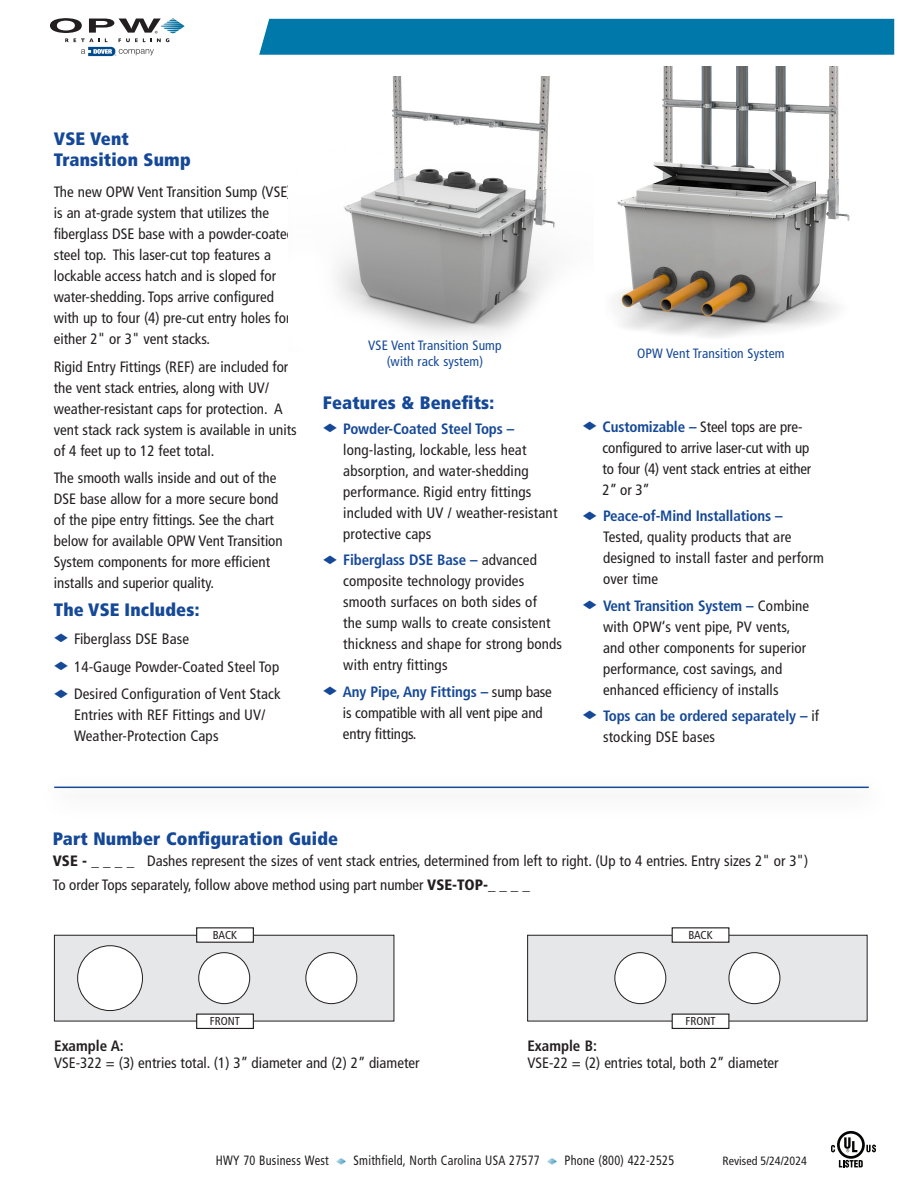
<style>
.page{position:relative;width:918px;height:1188px;background:#fff}
.page>*{position:absolute;margin:0;border:0;box-sizing:border-box;transform-origin:0 0}
.Purple_product_pg_headline{font:900 condensed 18px/21px "Frutiger LT Std";letter-spacing:.01em;color:#154897}
.body{font:condensed 15px/21px "Frutiger LT Std";color:#231f20}
.bullet_text{font:condensed 15px/21px "Frutiger LT Std";letter-spacing:.01em;color:#231f20}
.bullet_text-2{font:condensed 15px/21px "Frutiger LT Std";letter-spacing:-.01em;color:#231f20}
.bullet_text-3{font:700 condensed 15px/21px "Frutiger LT Std";letter-spacing:-.01em;color:#154897}
.body-2{font:700 condensed 15px "Frutiger LT Std";color:#231f20}
.t1{font:condensed 13.5px "Frutiger LT Std";letter-spacing:.02em;color:#231f20;scale:.91 1}
.Purple_product_pg_headline-2{font:condensed 13.5px/16.2px "Frutiger LT Std";letter-spacing:.01em;color:#154897;text-align:center}
.t2{font:condensed 12px "Frutiger LT Std";color:#231f20}
.t3{font:condensed 11.55px "Frutiger LT Std";color:#231f20}
.s1{color:#154897}
.s2{font-weight:700;color:#154897}
.s3{font-weight:400;color:#231f20}
.s4{font-weight:900}
</style>
<div class="page">
<img style="left:616px;top:66px;width:234px;height:271px">
<img style="left:337px;top:76px;width:218px;height:260px">
<div style="left:54px;top:935px;width:340px;height:86px;background:#e6e7e9"></div>
<div style="left:54px;top:935px;width:340px;height:86px;border:1px solid #231f20"></div>
<div style="left:78px;top:946px;width:65px;height:65px;background:#fff;border-radius:50%"></div>
<div style="left:77px;top:945px;width:66px;height:66px;border:1px solid #231f20;border-radius:50%"></div>
<div style="left:199px;top:953px;width:51px;height:51px;background:#fff;border-radius:50%"></div>
<div style="left:198px;top:952px;width:52px;height:52px;border:1px solid #231f20;border-radius:50%"></div>
<div style="left:306px;top:953px;width:51px;height:51px;background:#fff;border-radius:50%"></div>
<div style="left:305px;top:952px;width:52px;height:52px;border:1px solid #231f20;border-radius:50%"></div>
<div style="left:197px;top:928px;width:56px;height:14px;background:#fff"></div>
<div style="left:196px;top:927px;width:58px;height:16px;border:1px solid #231f20"></div>
<div style="left:197px;top:1014px;width:56px;height:14px;background:#fff"></div>
<div style="left:196px;top:1014px;width:58px;height:15px;border:1px solid #231f20"></div>
<div style="left:528px;top:935px;width:339px;height:86px;background:#e6e7e9"></div>
<div style="left:527px;top:935px;width:340px;height:86px;border:1px solid #231f20"></div>
<div style="left:615px;top:953px;width:51px;height:51px;background:#fff;border-radius:50%"></div>
<div style="left:614px;top:952px;width:52px;height:52px;border:1px solid #231f20;border-radius:50%"></div>
<div style="left:729px;top:953px;width:51px;height:51px;background:#fff;border-radius:50%"></div>
<div style="left:729px;top:952px;width:51px;height:52px;border:1px solid #231f20;border-radius:50%"></div>
<div style="left:672px;top:928px;width:57px;height:14px;background:#fff"></div>
<div style="left:672px;top:927px;width:57px;height:16px;border:1px solid #231f20"></div>
<div style="left:672px;top:1014px;width:57px;height:14px;background:#fff"></div>
<div style="left:672px;top:1014px;width:57px;height:15px;border:1px solid #231f20"></div>
<div style="left:40px;top:773px;width:851px;height:47px;background:#fbfbfb"></div>
<hr style="left:54px;top:787px;width:815px;height:1px;background:#154897">
<div style="left:259px;top:19px;width:635px;height:36px;background:#0078aa"></div>
<svg style="left:50px;top:18px;width:135px;height:38px"></svg>
<svg style="left:336px;top:1158px;width:10px;height:7px"></svg>
<svg style="left:547px;top:1158px;width:10px;height:7px"></svg>
<svg style="left:837px;top:1131px;width:28px;height:28px"></svg>
<div style="left:840px;top:1134px;width:22px;height:22px;background:#fff;border-radius:50%"></div>
<svg style="left:831px;top:1145px;width:4px;height:7px"></svg>
<svg style="left:844px;top:1137px;width:13px;height:15px"></svg>
<svg style="left:866px;top:1145px;width:10px;height:7px"></svg>
<svg style="left:839px;top:1160px;width:24px;height:8px"></svg>
<p class="Purple_product_pg_headline" style="left:54px;top:128px;width:138px">VSE Vent<br>Transition Sump</p>
<p class="body" style="left:54px;top:181px;width:242px">The new OPW Vent Transition Sump (VSE) is an at-grade system that utilizes the fiberglass DSE base with a powder-coated steel top. This laser-cut top features a lockable access hatch and is sloped for water-shedding. Tops arrive configured with up to four (4) pre-cut entry holes for either 2" or 3" vent stacks.</p>
<p class="body" style="left:54px;top:356px;width:244px">Rigid Entry Fittings (REF) are included for the vent stack entries, along with UV/ weather-resistant caps for protection. A vent stack rack system is available in units of 4 feet up to 12 feet total.</p>
<p class="body" style="left:54px;top:468px;width:230px">The smooth walls inside and out of the DSE base allow for a more secure bond of the pipe entry fittings. See the chart below for available OPW Vent Transition System components for more efficient installs and superior quality.</p>
<p class="Purple_product_pg_headline" style="left:54px;top:599px;width:147px">The VSE Includes:</p>
<p class="body" style="left:54px;top:628px;width:137px"><span class="s1">◆</span> Fiberglass DSE Base</p>
<p class="body" style="left:54px;top:656px;width:227px"><span class="s1">◆</span> 14-Gauge Powder-Coated Steel Top</p>
<p class="body" style="left:74px;top:684px;width:208px;text-indent:-20px"><span class="s1">◆</span> Desired Configuration of Vent Stack<br>Entries with REF Fittings and UV/<br>Weather-Protection Caps</p>
<p class="Purple_product_pg_headline-2" style="left:368px;top:337px;width:135px">VSE Vent Transition Sump (with rack system)</p>
<p class="Purple_product_pg_headline" style="left:323px;top:392px;width:173px">Features &amp; Benefits:</p>
<p class="bullet_text" style="left:343px;top:418px;width:216px;text-indent:-20px"><span class="s1">◆</span> <span class="s2">Powder-Coated Steel Tops – </span>long-lasting, lockable, less heat absorption, and water-shedding performance. Rigid entry fittings included with UV / weather-resistant protective caps</p>
<p class="bullet_text" style="left:343px;top:550px;width:220px;text-indent:-20px"><span class="s1">◆</span> <span class="s2">Fiberglass DSE Base –</span> advanced composite technology provides smooth surfaces on both sides of<br>the sump walls to create consistent thickness and shape for strong bonds with entry fittings</p>
<p class="bullet_text-2" style="left:343px;top:681px;width:211px;text-indent:-20px"><span class="s1">◆</span> <span class="s2">Any Pipe, Any Fittings –</span> sump base is compatible with all vent pipe and entry fittings.</p>
<p class="Purple_product_pg_headline-2" style="left:637px;top:345px;width:149px">OPW Vent Transition System</p>
<p class="bullet_text-2" style="left:603px;top:416px;width:210px;text-indent:-20px"><span class="s1">◆</span> <span class="s2">Customizable –</span> Steel tops are pre&shy;configured to arrive laser-cut with up to four (4) vent stack entries at either<br>2” or 3”</p>
<p class="bullet_text" style="left:603px;top:506px;width:222px;text-indent:-20px"><span class="s1">◆</span> <span class="s2">Peace-of-Mind Installations –<br></span>Tested, quality products that are designed to install faster and perform over time</p>
<p class="bullet_text" style="left:603px;top:595px;width:208px;text-indent:-20px"><span class="s1">◆</span> <span class="s2">Vent Transition System –</span> Combine with OPW‘s vent pipe, PV vents, and other components for superior performance, cost savings, and enhanced efficiency of installs</p>
<p class="bullet_text-3" style="left:603px;top:705px;width:218px;text-indent:-20px">◆ Tops can be ordered separately – <span class="s3">if stocking DSE bases</span></p>
<p class="Purple_product_pg_headline" style="left:53px;top:829px;width:287px">Part Number Configuration Guide</p>
<p class="body" style="left:53px;top:850px;width:757px"><span class="s4">VSE - _ _ _ _</span> Dashes represent the sizes of vent stack entries, determined from left to right. (Up to 4 entries. Entry sizes 2" or 3")</p>
<p class="body" style="left:53px;top:875px;width:479px">To order Tops separately, follow above method using part number <span class="s4">VSE-TOP-_ _ _ _</span></p>
<p class="t3" style="left:213px;top:928px;width:26px">BACK</p>
<p class="t3" style="left:688px;top:928px;width:26px">BACK</p>
<p class="t3" style="left:210px;top:1014px;width:32px">FRONT</p>
<p class="t3" style="left:686px;top:1014px;width:32px">FRONT</p>
<p class="body-2" style="left:54px;top:1037px;width:71px">Example A:</p>
<p class="body" style="left:54px;top:1053px;width:367px">VSE-322 = (3) entries total. (1) 3” diameter and (2) 2” diameter</p>
<p class="body-2" style="left:527px;top:1037px;width:71px">Example B:</p>
<p class="body" style="left:527px;top:1053px;width:253px">VSE-22 = (2) entries total, both 2” diameter</p>
<p class="t1" style="left:216px;top:1152px;width:125px">HWY 70 Business West</p>
<p class="t1" style="left:354px;top:1152px;width:206px">Smithfield, North Carolina USA 27577</p>
<p class="t1" style="left:565px;top:1152px;width:122px">Phone (800) 422-2525</p>
<p class="t2" style="left:723px;top:1154px;width:86px">Revised 5/24/2024</p>
</div>
